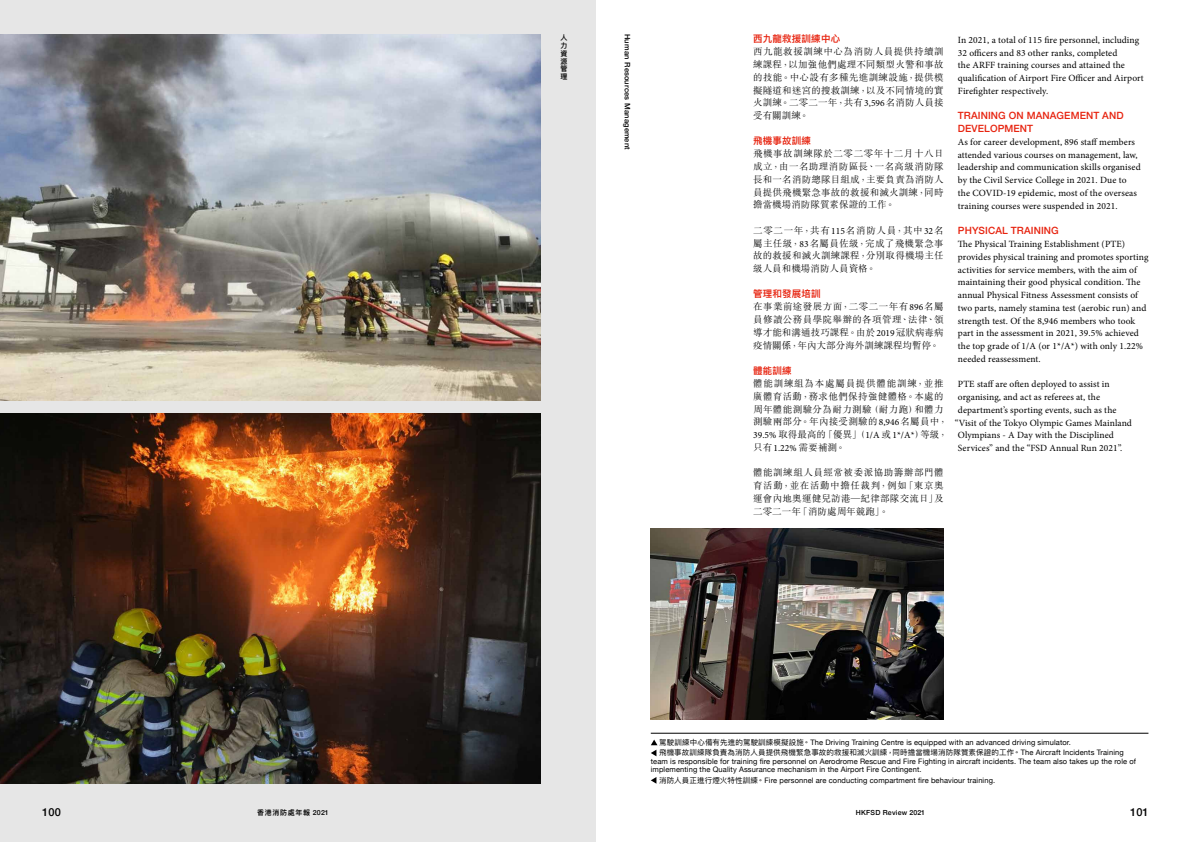
<style>
.page{position:relative;width:1191px;height:842px;background:#fff}
.page>*{position:absolute;margin:0;border:0;box-sizing:border-box;transform-origin:0 0}
.t1{font:500 11px "Helvetica Neue";letter-spacing:.015em;color:#000}
.t2{font:500 10px/12.8px "Helvetica Neue";letter-spacing:.01em;color:#e72410}
.t3{font:9.5px/12.8px "Minion Pro";letter-spacing:.01em;color:#000}
.t4{font:300 9.5px/12.8px "M Sung HK";letter-spacing:.02em;color:#000;text-align:justify}
.t5{font:300 9.5px/12.8px "M Sung HK";letter-spacing:.04em;color:#000}
.t6{font:600 9.5px "Ping Fang HK";letter-spacing:.02em;color:#e72410}
.t7{font:7.5px/8.5px "Helvetica Neue";letter-spacing:.015em;color:#000}
.t8{font:7.5px "Ping Fang HK";letter-spacing:.015em;color:#000}
.t9{font:500 7.5px "Helvetica Neue";letter-spacing:.03em;color:#000}
.t10{font:600 7px/7.9px "Ping Fang HK";letter-spacing:.1em;color:#000;text-align:justify}
.t11{font:500 7px "Helvetica Neue";letter-spacing:.025em;color:#000}
.s1{font-family:"Minion Pro";font-weight:400}
.s2{font-family:"Ping Fang HK"}
.s3{font-family:"Helvetica Neue"}
.s4{font-family:"Helvetica Neue";font-weight:500}
</style>
<div class="page">
<div style="left:0;top:0;width:595px;height:842px;background:#e6e6e6"></div>
<img style="left:0;top:34px;width:540px;height:366px">
<img style="left:0;top:413px;width:540px;height:370px">
<img style="left:651px;top:528px;width:292px;height:191px">
<svg style="left:651px;top:777px;width:5px;height:7px"></svg>
<svg style="left:651px;top:740px;width:6px;height:16px"></svg>
<hr style="left:651px;top:733px;width:497px;height:1px;background:#000">
<p class="t10" style="left:560px;top:33px;width:8px">人力資源管理</p>
<p class="t9" style="left:633px;top:34px;width:118px;rotate:90deg">Human Resources Management</p>
<p class="t6" style="left:753px;top:33px;width:89px">西九龍救援訓練中心</p>
<p class="t4" style="left:753px;top:45px;width:192px">西九龍救援訓練中心為消防人員提供持續訓練課程，以加強他們處理不同類型火警和事故的技能。中心設有多種先進訓練設施，提供模擬隧道和迷宮的搜救訓練，以及不同情境的實火訓練。二零二一年，共有<span class="s1">3,596</span>名消防人員接受有關訓練。</p>
<p class="t6" style="left:753px;top:135px;width:59px">飛機事故訓練</p>
<p class="t4" style="left:753px;top:147px;width:192px">飛機事故訓練隊於二零二零年十二月十八日成立，由一名助理消防區長、一名高級消防隊長和一名消防總隊目組成，主要負責為消防人員提供飛機緊急事故的救援和滅火訓練，同時擔當機場消防隊質素保證的工作。</p>
<p class="t4" style="left:753px;top:223px;width:192px">二零二一年，共有<span class="s1">115</span>名消防人員，其中<span class="s1">32</span>名屬主任級，<span class="s1">83</span>名屬員佐級，完成了飛機緊急事故的救援和滅火訓練課程，分別取得機場主任級人員和機場消防人員資格。</p>
<p class="t6" style="left:753px;top:288px;width:69px">管理和發展培訓</p>
<p class="t4" style="left:753px;top:300px;width:192px">在事業前途發展方面，二零二一年有<span class="s1">896</span>名屬員修讀公務員學院舉辦的各項管理、法律、領導才能和溝通技巧課程。由於<span class="s1">2019</span>冠狀病毒病疫情關係，年內大部分海外訓練課程均暫停。</p>
<p class="t6" style="left:753px;top:365px;width:40px">體能訓練</p>
<p class="t5" style="left:753px;top:376px;width:196px">體能訓練組為本處屬員提供體能訓練，並推廣體育活動，務求他們保持強健體格。本處的周年體能測驗分為耐力測驗（耐力跑）和體力測驗兩部分。年內接受測驗的<span class="s1">8,946</span>名屬員中，<br><span class="s1">39.5%</span> 取得最高的「優異」（<span class="s1">1/A</span> 或<span class="s1">1*/A*</span>）等級，只有<span class="s1">1.22%</span> 需要補測。</p>
<p class="t4" style="left:753px;top:466px;width:192px">體能訓練組人員經常被委派協助籌辦部門體育活動，並在活動中擔任裁判，例如「東京奧運會內地奧運健兒訪港—紀律部隊交流日」及二零二一年「消防處周年競跑」。</p>
<p class="t3" style="left:958px;top:34px;width:187px">In 2021, a total of 115 fire personnel, including 32 officers and 83 other ranks, completed<br>the ARFF training courses and attained the qualification of Airport Fire Officer and Airport Firefighter respectively.</p>
<p class="t2" style="left:958px;top:108px;width:167px">TRAINING ON MANAGEMENT AND<br>DEVELOPMENT</p>
<p class="t3" style="left:958px;top:136px;width:184px">As for career development, 896 staff members attended various courses on management, law, leadership and communication skills organised by the Civil Service College in 2021. Due to the COVID-19 epidemic, most of the overseas training courses were suspended in 2021.</p>
<p class="t2" style="left:958px;top:223px;width:102px">PHYSICAL TRAINING</p>
<p class="t3" style="left:958px;top:238px;width:192px">The Physical Training Establishment (PTE) provides physical training and promotes sporting activities for service members, with the aim of maintaining their good physical condition. The annual Physical Fitness Assessment consists of two parts, namely stamina test (aerobic run) and strength test. Of the 8,946 members who took part in the assessment in 2021, 39.5% achieved the top grade of 1/A (or 1*/A*) with only 1.22% needed reassessment.</p>
<p class="t3" style="left:958px;top:378px;width:153px">PTE staff are often deployed to assist in</p>
<p class="t3" style="left:958px;top:391px;width:144px">organising, and act as referees at, the</p>
<p class="t3" style="left:958px;top:403px;width:160px">department’s sporting events, such as the</p>
<p class="t3" style="left:955px;top:416px;width:178px">“Visit of the Tokyo Olympic Games Mainland</p>
<p class="t3" style="left:958px;top:429px;width:157px">Olympians - A Day with the Disciplined</p>
<p class="t3" style="left:958px;top:442px;width:166px">Services” and the “FSD Annual Run 2021”.</p>
<p class="t7" style="left:659px;top:738px;width:413px"><span class="s2">駕駛訓練中心備有先進的駕駛訓練模擬設施。</span>The Driving Training Centre is equipped with an advanced driving simulator.</p>
<p class="t8" style="left:659px;top:748px;width:466px">飛機事故訓練隊負責為消防人員提供飛機緊急事故的救援和滅火訓練，同時擔當機場消防隊質素保證的工作。<span class="s3">The Aircraft Incidents Training</span></p>
<p class="t7" style="left:651px;top:757px;width:487px">team is responsible for training fire personnel on Aerodrome Rescue and Fire Fighting in aircraft incidents. The team also takes up the role of implementing the Quality Assurance mechanism in the Airport Fire Contingent.</p>
<p class="t7" style="left:659px;top:776px;width:338px"><span class="s2">消防人員正進行煙火特性訓練。</span>Fire personnel are conducting compartment fire behaviour training.</p>
<p class="t1" style="left:42px;top:803px;width:20px">100</p>
<p class="t10" style="left:257px;top:808px;width:73px">香港消防處年報 <span class="s4">2021</span></p>
<p class="t11" style="left:855px;top:807px;width:71px">HKFSD Review 2021</p>
<p class="t1" style="left:1130px;top:803px;width:20px">101</p>
</div>
